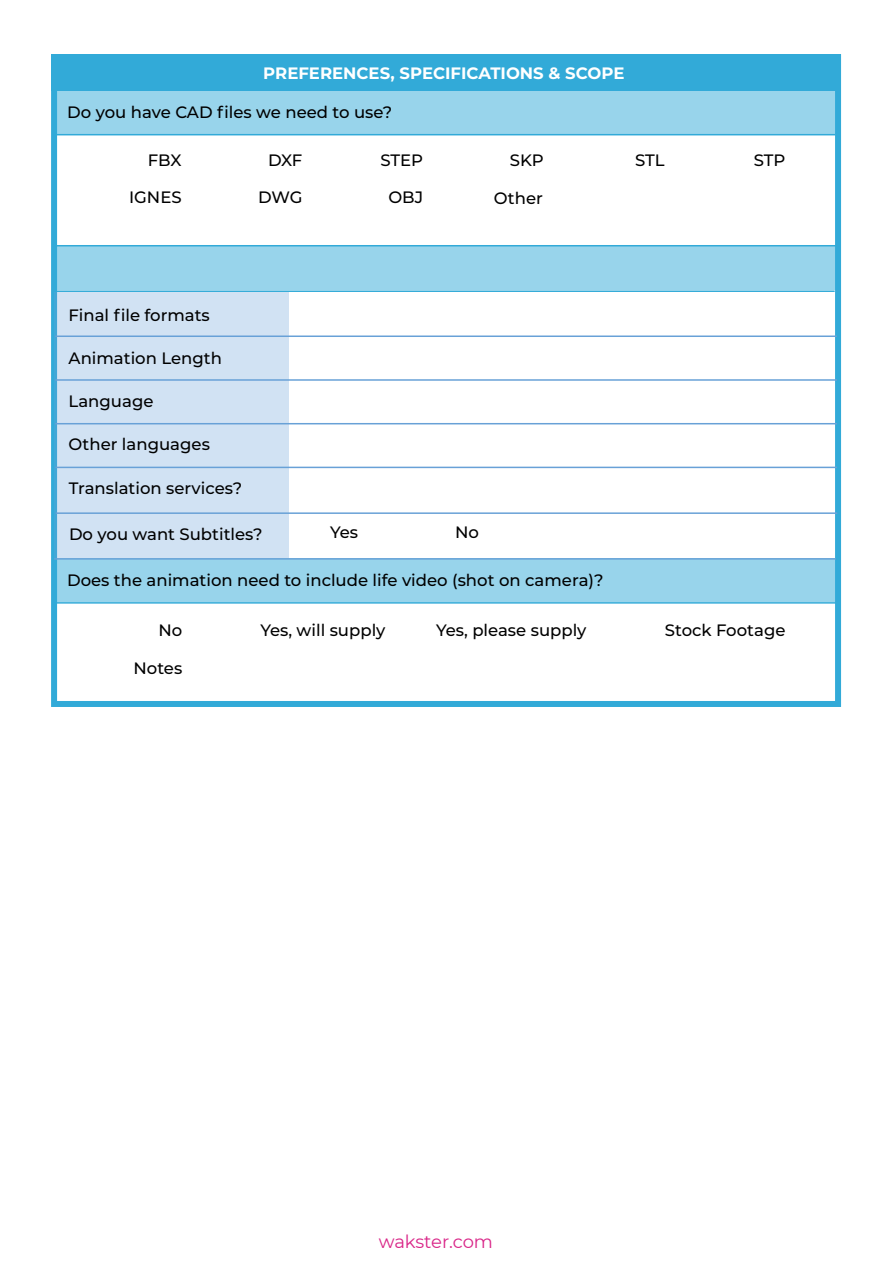
<style>
.page{position:relative;width:893px;height:1263px;background:#fff}
.page>*{position:absolute;margin:0;border:0;box-sizing:border-box;transform-origin:0 0}
.t1{font:18px "Montserrat";letter-spacing:-.005em;color:#d92688}
.t2{font:500 16.5px "Montserrat";color:#000}
.t3{font:700 16.5px "Montserrat";color:#fff}
</style>
<div class="page">
<div style="left:53px;top:90px;width:787px;height:44px;background:#98d4eb"></div>
<div style="left:51px;top:54px;width:790px;height:653px;border:6px solid #32aad8"></div>
<div style="left:52px;top:54px;width:789px;height:37px;background:#32aad8"></div>
<hr style="left:54px;top:134px;width:781px;height:1px;background:#32aad8">
<hr style="left:56px;top:245px;width:781px;height:1px;background:#32aad8">
<div style="left:53px;top:246px;width:787px;height:44px;background:#98d4eb"></div>
<hr style="left:53px;top:290px;width:782px;height:2px;background:#32aad8">
<div style="left:54px;top:292px;width:234px;height:266px;background:#d1e2f3"></div>
<div style="left:53px;top:558px;width:786px;height:44px;background:#98d4eb"></div>
<hr style="left:55px;top:602px;width:781px;height:2px;background:#32aad8">
<hr style="left:55px;top:335px;width:782px;height:2px;background:#68a1d7">
<hr style="left:55px;top:379px;width:782px;height:2px;background:#68a1d7">
<hr style="left:55px;top:423px;width:782px;height:1px;background:#68a1d7">
<hr style="left:55px;top:467px;width:782px;height:1px;background:#68a1d7">
<hr style="left:56px;top:512px;width:781px;height:2px;background:#68a1d7">
<hr style="left:54px;top:558px;width:782px;height:2px;background:#68a1d7">
<p class="t3" style="left:263px;top:61px;width:363px">PREFERENCES, SPECIFICATIONS &amp; SCOPE</p>
<p class="t2" style="left:67px;top:101px;width:326px">Do you have CAD files we need to use?</p>
<p class="t2" style="left:148px;top:149px;width:35px">FBX</p>
<p class="t2" style="left:268px;top:149px;width:36px">DXF</p>
<p class="t2" style="left:380px;top:149px;width:44px">STEP</p>
<p class="t2" style="left:510px;top:149px;width:36px">SKP</p>
<p class="t2" style="left:635px;top:149px;width:31px">STL</p>
<p class="t2" style="left:754px;top:149px;width:33px">STP</p>
<p class="t2" style="left:129px;top:186px;width:54px">IGNES</p>
<p class="t2" style="left:258px;top:186px;width:46px">DWG</p>
<p class="t2" style="left:388px;top:186px;width:36px">OBJ</p>
<p class="t2" style="left:494px;top:186px;width:50px">Other</p>
<p class="t2" style="left:69px;top:304px;width:143px">Final file formats</p>
<p class="t2" style="left:69px;top:347px;width:155px">Animation Length</p>
<p class="t2" style="left:69px;top:390px;width:86px">Language</p>
<p class="t2" style="left:69px;top:433px;width:143px">Other languages</p>
<p class="t2" style="left:69px;top:477px;width:175px">Translation services?</p>
<p class="t2" style="left:69px;top:522px;width:195px">Do you want Subtitles?</p>
<p class="t2" style="left:330px;top:521px;width:30px">Yes</p>
<p class="t2" style="left:455px;top:521px;width:25px">No</p>
<p class="t2" style="left:67px;top:569px;width:538px">Does the animation need to include life video (shot on camera)?</p>
<p class="t2" style="left:158px;top:618px;width:25px">No</p>
<p class="t2" style="left:260px;top:618px;width:127px">Yes, will supply</p>
<p class="t2" style="left:436px;top:618px;width:152px">Yes, please supply</p>
<p class="t2" style="left:665px;top:618px;width:122px">Stock Footage</p>
<p class="t2" style="left:134px;top:657px;width:50px">Notes</p>
<p class="t1" style="left:379px;top:1229px;width:116px">wakster.com</p>
</div>
